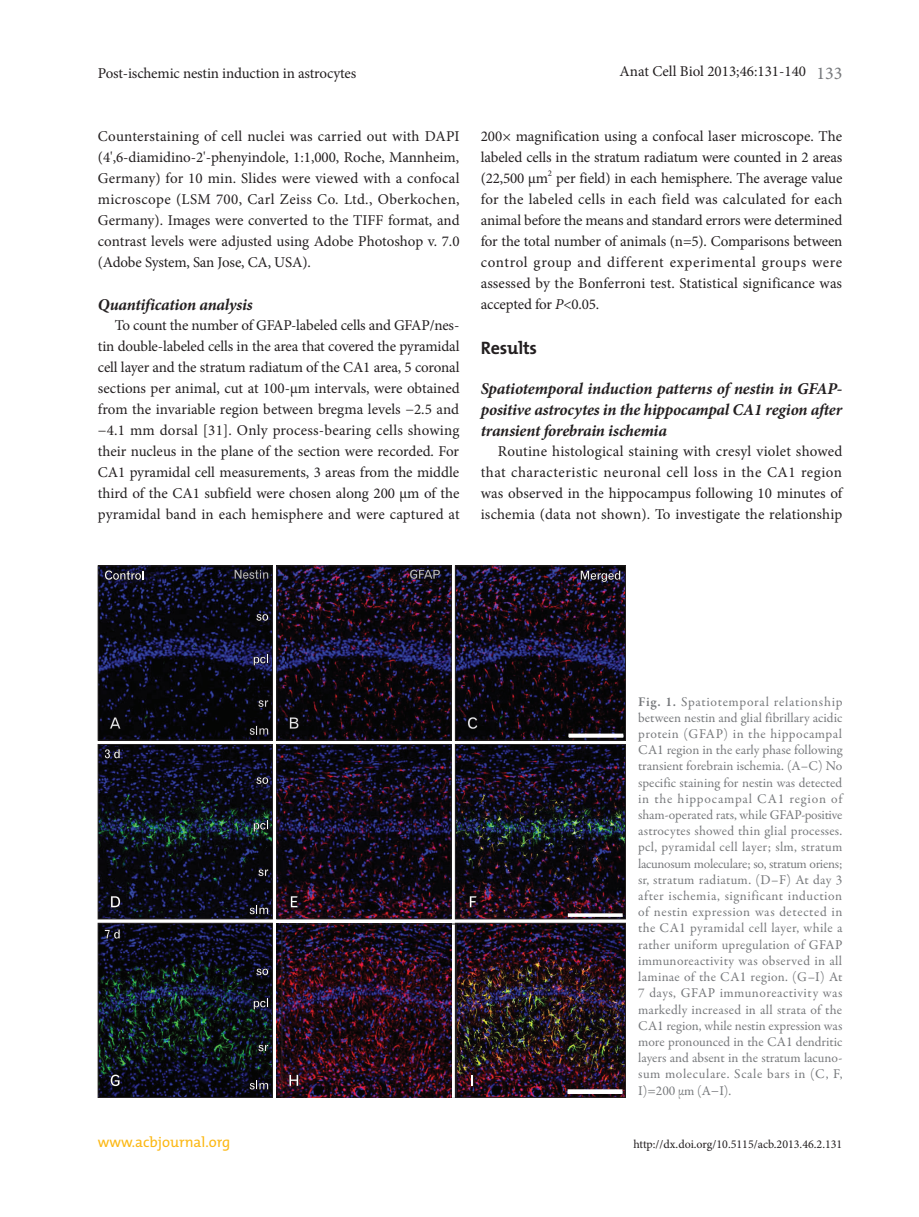
<style>
.page{position:relative;width:919px;height:1217px;background:#fff}
.page>*{position:absolute;margin:0;border:0;box-sizing:border-box;transform-origin:0 0}
.대제목{font:700 18px "The Mix";letter-spacing:-.01em;color:#231f20}
.t1{font:18px "Minion Pro";color:#76787b}
.중제목{font:italic 700 16.5px/21px "Minion Pro";letter-spacing:-.015em;color:#231f20;text-align:justify}
.본문{font:15px/21px "Minion Pro";letter-spacing:-.005em;color:#231f20;text-align:justify}
.t2{font:14.7px "The Mix";color:#fcb814}
.캡션{font:13.5px/16.2px "Garamond Premr Pro";color:#76787b;text-align:justify}
.t3{font:12px "Minion Pro";color:#231f20}
.본문-2{font:8.7px "Minion Pro";color:#231f20}
.s1{font-style:italic}
.s2{font-weight:600}
</style>
<div class="page">
<img style="left:457px;top:565px;width:168px;height:532px">
<svg style="left:98px;top:565px;width:359px;height:532px;background:#1b1625"></svg>
<svg style="left:104px;top:569px;width:40px;height:11px"></svg>
<svg style="left:234px;top:568px;width:35px;height:11px"></svg>
<svg style="left:255px;top:613px;width:14px;height:8px"></svg>
<svg style="left:253px;top:653px;width:16px;height:13px"></svg>
<svg style="left:257px;top:699px;width:12px;height:8px"></svg>
<svg style="left:249px;top:724px;width:20px;height:11px"></svg>
<svg style="left:580px;top:566px;width:41px;height:16px"></svg>
<hr style="left:568px;top:733px;width:55px;height:3px;background:#fff">
<svg style="left:255px;top:776px;width:14px;height:8px"></svg>
<svg style="left:253px;top:819px;width:16px;height:13px"></svg>
<svg style="left:257px;top:868px;width:12px;height:8px"></svg>
<svg style="left:249px;top:904px;width:20px;height:10px"></svg>
<hr style="left:568px;top:913px;width:54px;height:3px;background:#fff">
<svg style="left:567px;top:1088px;width:55px;height:5px"></svg>
<svg style="left:104px;top:748px;width:16px;height:11px"></svg>
<svg style="left:104px;top:928px;width:16px;height:11px"></svg>
<svg style="left:109px;top:716px;width:12px;height:13px"></svg>
<svg style="left:289px;top:716px;width:10px;height:13px"></svg>
<svg style="left:467px;top:716px;width:11px;height:13px"></svg>
<svg style="left:110px;top:895px;width:11px;height:12px"></svg>
<svg style="left:290px;top:895px;width:9px;height:12px"></svg>
<svg style="left:469px;top:895px;width:8px;height:12px"></svg>
<svg style="left:110px;top:1073px;width:11px;height:13px"></svg>
<svg style="left:288px;top:1073px;width:11px;height:13px"></svg>
<svg style="left:471px;top:1074px;width:2px;height:11px"></svg>
<svg style="left:409px;top:568px;width:31px;height:11px"></svg>
<svg style="left:255px;top:967px;width:14px;height:8px"></svg>
<svg style="left:253px;top:997px;width:16px;height:12px"></svg>
<svg style="left:257px;top:1043px;width:12px;height:8px"></svg>
<svg style="left:249px;top:1079px;width:20px;height:10px"></svg>
<p class="본문" style="left:98px;top:63px;width:260px">Post-ischemic nestin induction in astrocytes</p>
<p class="본문" style="left:98px;top:126px;width:363px">Counterstaining of cell nuclei was carried out with DAPI (4',6-diamidino-2'-phenyindole, 1:1,000, Roche, Mannheim, Germany) for 10 min. Slides were viewed with a confocal microscope (LSM 700, Carl Zeiss Co. Ltd., Oberkochen, Germany). Images were converted to the TIFF format, and contrast levels were adjusted using Adobe Photoshop v. 7.0 (Adobe System, San Jose, CA, USA).</p>
<p class="중제목" style="left:98px;top:294px;width:156px">Quantification analysis</p>
<p class="본문" style="left:98px;top:315px;width:363px;text-align:left;text-indent:17px">To count the number of GFAP-labeled cells and GFAP/nes&shy;tin double-labeled cells in the area that covered the pyramidal cell layer and the stratum radiatum of the CA1 area, 5 coronal sections per animal, cut at 100-µm intervals, were obtained from the invariable region between bregma levels −2.5 and −4.1 mm dorsal [31]. Only process-bearing cells showing their nucleus in the plane of the section were recorded. For CA1 pyramidal cell measurements, 3 areas from the middle third of the CA1 subfield were chosen along 200 µm of the pyramidal band in each hemisphere and were captured at</p>
<p class="본문" style="left:619px;top:61px;width:188px">Anat Cell Biol 2013;46:131-140</p>
<p class="t1" style="left:816px;top:61px;width:27px">133</p>
<p class="본문" style="left:480px;top:126px;width:363px">200× magnification using a confocal laser microscope. The labeled cells in the stratum radiatum were counted in 2 areas (22,500 µm</p>
<p class="본문-2" style="left:548px;top:167px;width:6px">2</p>
<p class="본문" style="left:480px;top:168px;width:363px;text-indent:75px">per field) in each hemisphere. The average value for the labeled cells in each field was calculated for each animal before the means and standard errors were determined for the total number of animals (n=5). Comparisons between control group and different experimental groups were assessed by the Bonferroni test. Statistical significance was accepted for <span class="s1">P</span>&lt;0.05.</p>
<p class="대제목" style="left:480px;top:332px;width:58px">Results</p>
<p class="중제목" style="left:480px;top:378px;width:363px">Spatiotemporal induction patterns of nestin in GFAP&shy;positive astrocytes in the hippocampal CA1 region after transient forebrain ischemia</p>
<p class="본문" style="left:480px;top:441px;width:363px;text-indent:17px">Routine histological staining with cresyl violet showed that characteristic neuronal cell loss in the CA1 region was observed in the hippocampus following 10 minutes of ischemia (data not shown). To investigate the relationship</p>
<p class="t2" style="left:98px;top:1129px;width:134px">www.acbjournal.org</p>
<p class="캡션" style="left:638px;top:693px;width:206px"><span class="s2">Fig. 1.</span> Spatiotemporal relationship between nestin and glial fibrillary acidic protein (GFAP) in the hippocampal CA1 region in the early phase following transient forebrain ischemia. (A–C) No specific staining for nestin was detected in the hippocampal CA1 region of sham-operated rats, while GFAP-positive astrocytes showed thin glial processes. pcl, pyramidal cell layer; slm, stratum lacunosum moleculare; so, stratum oriens; sr, stratum radiatum. (D–F) At day 3 after ischemia, significant induction of nestin expression was detected in the CA1 pyramidal cell layer, while a rather uniform upregulation of GFAP immunoreactivity was observed in all laminae of the CA1 region. (G–I) At 7 days, GFAP immunoreactivity was markedly increased in all strata of the CA1 region, while nestin expression was more pronounced in the CA1 dendritic layers and absent in the stratum lacuno&shy;sum moleculare. Scale bars in (C, F, I)=200 µm (A−I).</p>
<p class="t3" style="left:633px;top:1135px;width:210px">http://dx.doi.org/10.5115/acb.2013.46.2.131</p>
</div>
